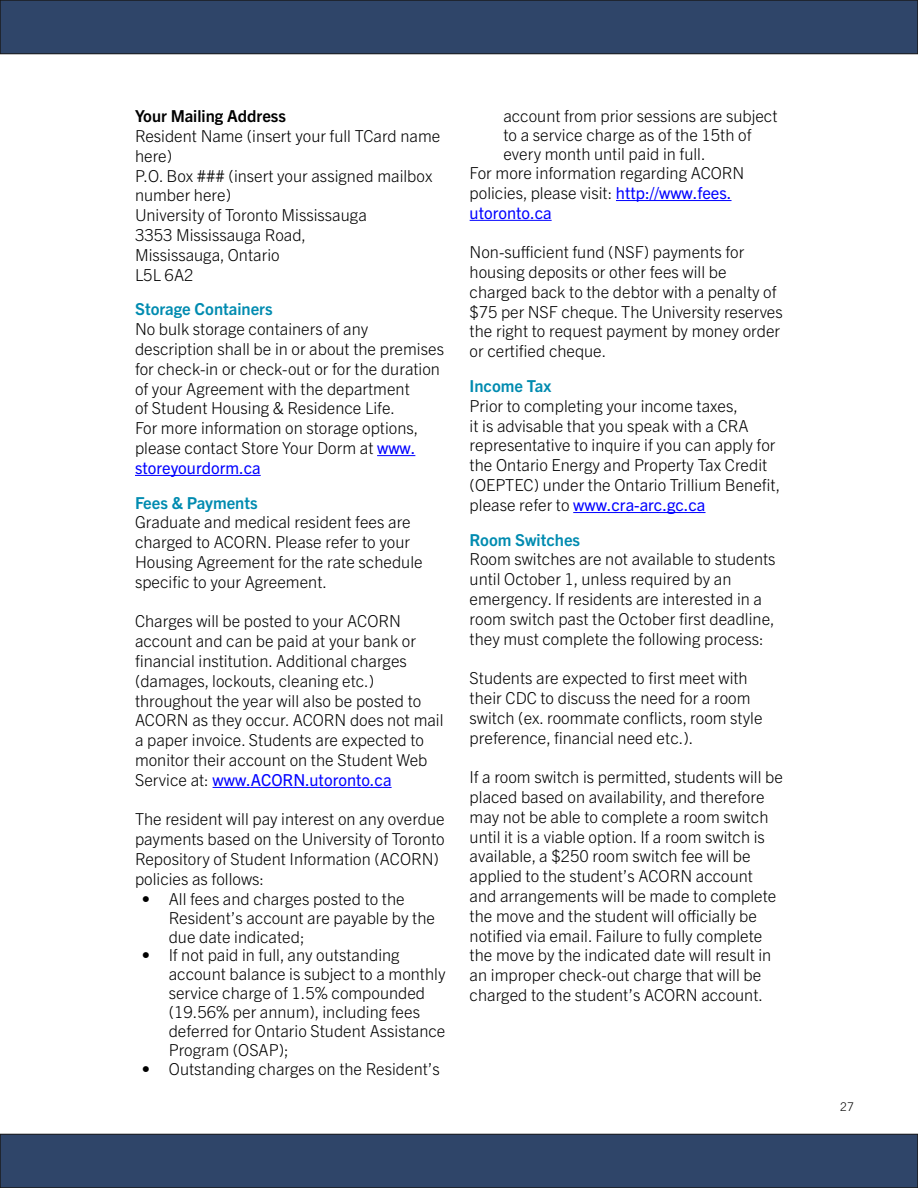
<style>
.page{position:relative;width:918px;height:1188px;background:#fff}
.page>*{position:absolute;margin:0;border:0;box-sizing:border-box;transform-origin:0 0}
.t1{font:300 16.5px/19.8px "Trade Gothic Next LT Pro";color:#000}
.t2{font:700 16.5px "Trade Gothic Next LT Pro";color:#008bb0}
.t3{font:700 16.5px "Trade Gothic Next LT Pro";color:#000}
.t4{font:16.5px "Trade Gothic Next LT Pro";color:#00f}
.t5{font:300 12px "Trade Gothic Next LT Pro";color:#000}
.s1{font-weight:400;color:#00f}
</style>
<div class="page">
<hr style="left:377px;top:455px;width:38px;height:1px;background:#00f">
<hr style="left:135px;top:475px;width:126px;height:1px;background:#00f">
<hr style="left:213px;top:787px;width:179px;height:1px;background:#00f">
<hr style="left:616px;top:200px;width:116px;height:1px;background:#00f">
<hr style="left:470px;top:220px;width:82px;height:1px;background:#00f">
<hr style="left:573px;top:512px;width:133px;height:1px;background:#00f">
<div style="left:0;top:1134px;width:918px;height:54px;background:#2f4569"></div>
<div style="left:0;top:1134px;width:918px;height:54px;border:1px solid #000"></div>
<div style="left:0;top:0;width:918px;height:54px;background:#2f4569"></div>
<div style="left:0;top:0;width:918px;height:54px;border:1px solid #000"></div>
<p class="t3" style="left:135px;top:105px;width:152px">Your Mailing Address</p>
<p class="t1" style="left:135px;top:125px;width:307px">Resident Name (insert your full TCard name here)<br>P.O. Box ### (insert your assigned mailbox number here)<br>University of Toronto Mississauga<br>3353 Mississauga Road,<br>Mississauga, Ontario<br>L5L 6A2</p>
<p class="t2" style="left:135px;top:298px;width:139px">Storage Containers</p>
<p class="t1" style="left:135px;top:318px;width:311px">No bulk storage containers of any description shall be in or about the premises for check-in or check-out or for the duration of your Agreement with the department<br>of Student Housing &amp; Residence Life.<br>For more information on storage options, please contact Store Your Dorm at <span class="s1">www. storeyourdorm.ca</span></p>
<p class="t2" style="left:135px;top:491px;width:124px">Fees &amp; Payments</p>
<p class="t1" style="left:135px;top:511px;width:289px">Graduate and medical resident fees are charged to ACORN. Please refer to your Housing Agreement for the rate schedule specific to your Agreement.</p>
<p class="t1" style="left:135px;top:610px;width:310px">Charges will be posted to your ACORN account and can be paid at your bank or financial institution. Additional charges (damages, lockouts, cleaning etc.) throughout the year will also be posted to ACORN as they occur. ACORN does not mail a paper invoice. Students are expected to monitor their account on the Student Web Service at: <span class="s1">www.ACORN.utoronto.ca</span></p>
<p class="t1" style="left:135px;top:808px;width:311px">The resident will pay interest on any overdue payments based on the University of Toronto Repository of Student Information (ACORN) policies as follows:</p>
<p class="t1" style="left:169px;top:888px;width:268px;line-height:19px;text-indent:-27px">• All fees and charges posted to the<br>Resident’s account are payable by the due date indicated;</p>
<p class="t1" style="left:169px;top:945px;width:278px;line-height:19px;text-indent:-27px">• If not paid in full, any outstanding account balance is subject to a monthly service charge of 1.5% compounded (19.56% per annum), including fees deferred for Ontario Student Assistance Program (OSAP);</p>
<p class="t1" style="left:142px;top:1058px;width:300px">• Outstanding charges on the Resident’s</p>
<p class="t1" style="left:503px;top:105px;width:276px">account from prior sessions are subject</p>
<p class="t1" style="left:503px;top:124px;width:250px">to a service charge as of the 15th of</p>
<p class="t1" style="left:503px;top:143px;width:204px">every month until paid in full.</p>
<p class="t1" style="left:470px;top:162px;width:276px">For more information regarding ACORN</p>
<p class="t1" style="left:470px;top:182px;width:263px">policies, please visit: <span class="s1">http://www.fees.</span></p>
<p class="t4" style="left:470px;top:201px;width:84px">utoronto.ca</p>
<p class="t1" style="left:470px;top:241px;width:315px">Non-sufficient fund (NSF) payments for housing deposits or other fees will be charged back to the debtor with a penalty of $75 per NSF cheque. The University reserves the right to request payment by money order or certified cheque.</p>
<p class="t2" style="left:470px;top:375px;width:83px">Income Tax</p>
<p class="t1" style="left:470px;top:395px;width:312px">Prior to completing your income taxes,<br>it is advisable that you speak with a CRA representative to inquire if you can apply for the Ontario Energy and Property Tax Credit (OEPTEC) under the Ontario Trillium Benefit, please refer to <span class="s1">www.cra-arc.gc.ca</span></p>
<p class="t2" style="left:470px;top:528px;width:112px">Room Switches</p>
<p class="t1" style="left:470px;top:549px;width:307px">Room switches are not available to students until October 1, unless required by an emergency. If residents are interested in a room switch past the October first deadline, they must complete the following process:</p>
<p class="t1" style="left:470px;top:667px;width:294px">Students are expected to first meet with their CDC to discuss the need for a room switch (ex. roommate conflicts, room style preference, financial need etc.).</p>
<p class="t1" style="left:470px;top:766px;width:315px">If a room switch is permitted, students will be placed based on availability, and therefore may not be able to complete a room switch until it is a viable option. If a room switch is available, a $250 room switch fee will be applied to the student’s ACORN account and arrangements will be made to complete the move and the student will officially be notified via email. Failure to fully complete the move by the indicated date will result in an improper check-out charge that will be charged to the student’s ACORN account.</p>
<p class="t5" style="left:840px;top:1098px;width:15px">27</p>
</div>
